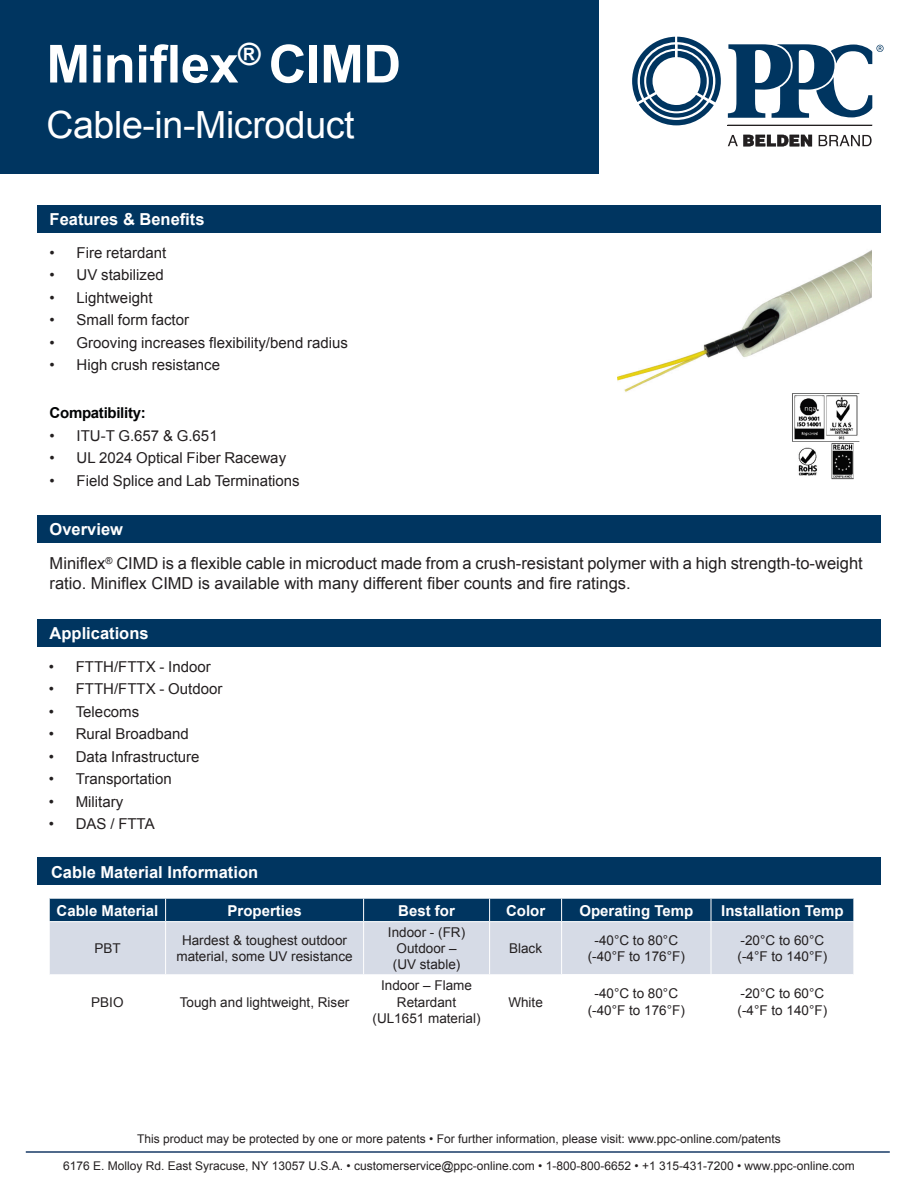
<style>
.page{position:relative;width:918px;height:1188px;background:#fff}
.page>*{position:absolute;margin:0;border:0;box-sizing:border-box;transform-origin:0 0}
.t1{font:700 52.5px "Arial";letter-spacing:-.01em;color:#fff}
.t2{font:37.5px "Arial";letter-spacing:-.01em;color:#fff}
.Product_Paragraph{font:16.5px/19.5px "Arial";color:#231f20}
.t3{font:700 16.5px "Arial";color:#fff}
.t4{font:15px "Arial";color:#231f20}
.t5{font:700 15px "Arial";color:#fff}
.Features_Bullets{font:700 15px "Arial";letter-spacing:-.02em;color:#020304}
.t6{font:13.5px/16.2px "Arial";color:#231f20;text-align:center}
.t7{font:12px/26.1px "Arial";color:#231f20;text-align:center}
</style>
<div class="page">
<svg style="left:632px;top:37px;width:89px;height:88px"></svg>
<svg style="left:728px;top:44px;width:156px;height:74px"></svg>
<hr style="left:728px;top:125px;width:144px;height:1px;background:#231f20">
<svg style="left:728px;top:135px;width:84px;height:11px"></svg>
<svg style="left:819px;top:135px;width:53px;height:11px"></svg>
<div style="left:0;top:0;width:598px;height:174px;background:#003560"></div>
<hr style="left:26px;top:1151px;width:864px;height:2px;background:#173a65">
<div style="left:37px;top:619px;width:844px;height:27px;background:#003560"></div>
<div style="left:37px;top:515px;width:844px;height:28px;background:#003560"></div>
<div style="left:37px;top:205px;width:844px;height:27px;background:#003560"></div>
<div style="left:37px;top:858px;width:844px;height:27px;background:#003560"></div>
<img style="left:617px;top:250px;width:254px;height:142px">
<div style="left:604px;top:241px;width:116px;height:38px;background:#fff"></div>
<svg style="left:49px;top:899px;width:805px;height:75px;background:#98abbf"></svg>
<hr style="left:165px;top:922px;width:1px;height:52px;background:#fff">
<hr style="left:363px;top:922px;width:1px;height:52px;background:#fff">
<hr style="left:489px;top:922px;width:1px;height:52px;background:#fff">
<hr style="left:561px;top:922px;width:1px;height:52px;background:#fff">
<hr style="left:711px;top:922px;width:1px;height:52px;background:#fff">
<hr style="left:49px;top:922px;width:1px;height:53px;background:#fff">
<img style="left:792px;top:393px;width:68px;height:87px">
<h1 class="t1" style="left:46px;top:29px;width:356px">Miniflex<sup>®</sup> CIMD</h1>
<h2 class="t2" style="left:46px;top:100px;width:310px">Cable-in-Microduct</h2>
<p class="t3" style="left:50px;top:208px;width:156px">Features &amp; Benefits</p>
<p class="t4" style="left:50px;top:243px;width:118px">• Fire retardant</p>
<p class="t4" style="left:50px;top:265px;width:116px">• UV stabilized</p>
<p class="t4" style="left:50px;top:288px;width:104px">• Lightweight</p>
<p class="t4" style="left:50px;top:310px;width:141px">• Small form factor</p>
<p class="t4" style="left:50px;top:333px;width:300px">• Grooving increases flexibility/bend radius</p>
<p class="t4" style="left:50px;top:355px;width:172px">• High crush resistance</p>
<p class="Features_Bullets" style="left:50px;top:403px;width:98px">Compatibility:</p>
<p class="t4" style="left:50px;top:426px;width:170px">• ITU-T G.657 &amp; G.651</p>
<p class="t4" style="left:50px;top:448px;width:238px">• UL 2024 Optical Fiber Raceway</p>
<p class="t4" style="left:50px;top:471px;width:252px">• Field Splice and Lab Terminations</p>
<p class="t3" style="left:50px;top:518px;width:75px">Overview</p>
<p class="Product_Paragraph" style="left:50px;top:554px;width:815px">Miniflex<sup>®</sup> CIMD is a flexible cable in microduct made from a crush-resistant polymer with a high strength-to-weight ratio. Miniflex CIMD is available with many different fiber counts and fire ratings.</p>
<p class="t3" style="left:50px;top:622px;width:101px">Applications</p>
<p class="t4" style="left:49px;top:657px;width:164px">• FTTH/FTTX - Indoor</p>
<p class="t4" style="left:49px;top:679px;width:175px">• FTTH/FTTX - Outdoor</p>
<p class="t4" style="left:49px;top:702px;width:92px">• Telecoms</p>
<p class="t4" style="left:49px;top:724px;width:141px">• Rural Broadband</p>
<p class="t4" style="left:49px;top:747px;width:152px">• Data Infrastructure</p>
<p class="t4" style="left:49px;top:769px;width:125px">• Transportation</p>
<p class="t4" style="left:49px;top:792px;width:76px">• Military</p>
<p class="t4" style="left:49px;top:814px;width:107px">• DAS / FTTA</p>
<p class="t3" style="left:51px;top:861px;width:209px">Cable Material Information</p>
<p class="t5" style="left:57px;top:900px;width:103px">Cable Material</p>
<p class="t5" style="left:228px;top:900px;width:76px">Properties</p>
<p class="t5" style="left:398px;top:900px;width:58px">Best for</p>
<p class="t5" style="left:506px;top:900px;width:41px">Color</p>
<p class="t5" style="left:579px;top:900px;width:115px">Operating Temp</p>
<p class="t5" style="left:721px;top:900px;width:124px">Installation Temp</p>
<p class="t6" style="left:94px;top:940px;width:28px">PBT</p>
<p class="t6" style="left:388px;top:924px;width:79px">Indoor - (FR)</p>
<p class="t6" style="left:397px;top:940px;width:62px">Outdoor –</p>
<p class="t6" style="left:393px;top:956px;width:69px">(UV stable)</p>
<p class="t6" style="left:182px;top:932px;width:167px">Hardest &amp; toughest outdoor</p>
<p class="t6" style="left:176px;top:948px;width:178px">material, some UV resistance</p>
<p class="t6" style="left:509px;top:940px;width:35px">Black</p>
<p class="t6" style="left:588px;top:932px;width:99px">-40°C to 80°C (-40°F to 176°F)</p>
<p class="t6" style="left:738px;top:932px;width:91px;text-align:left">-20°C to 60°C (-4°F to 140°F)</p>
<p class="t6" style="left:91px;top:994px;width:34px">PBIO</p>
<p class="t6" style="left:180px;top:994px;width:171px">Tough and lightweight, Riser</p>
<p class="t6" style="left:381px;top:978px;width:92px">Indoor – Flame<br>Retardant</p>
<p class="t6" style="left:373px;top:1010px;width:110px">(UL1651 material)</p>
<p class="t6" style="left:508px;top:994px;width:36px">White</p>
<p class="t6" style="left:588px;top:986px;width:99px">-40°C to 80°C (-40°F to 176°F)</p>
<p class="t6" style="left:738px;top:986px;width:91px;text-align:left">-20°C to 60°C (-4°F to 140°F)</p>
<p class="t7" style="left:63px;top:1126px;width:793px">This product may be protected by one or more patents • For further information, please visit: www.ppc-online.com/patents<br>6176 E. Molloy Rd. East Syracuse, NY 13057 U.S.A. • customerservice@ppc-online.com • 1-800-800-6652 • +1 315-431-7200 • www.ppc-online.com</p>
</div>
